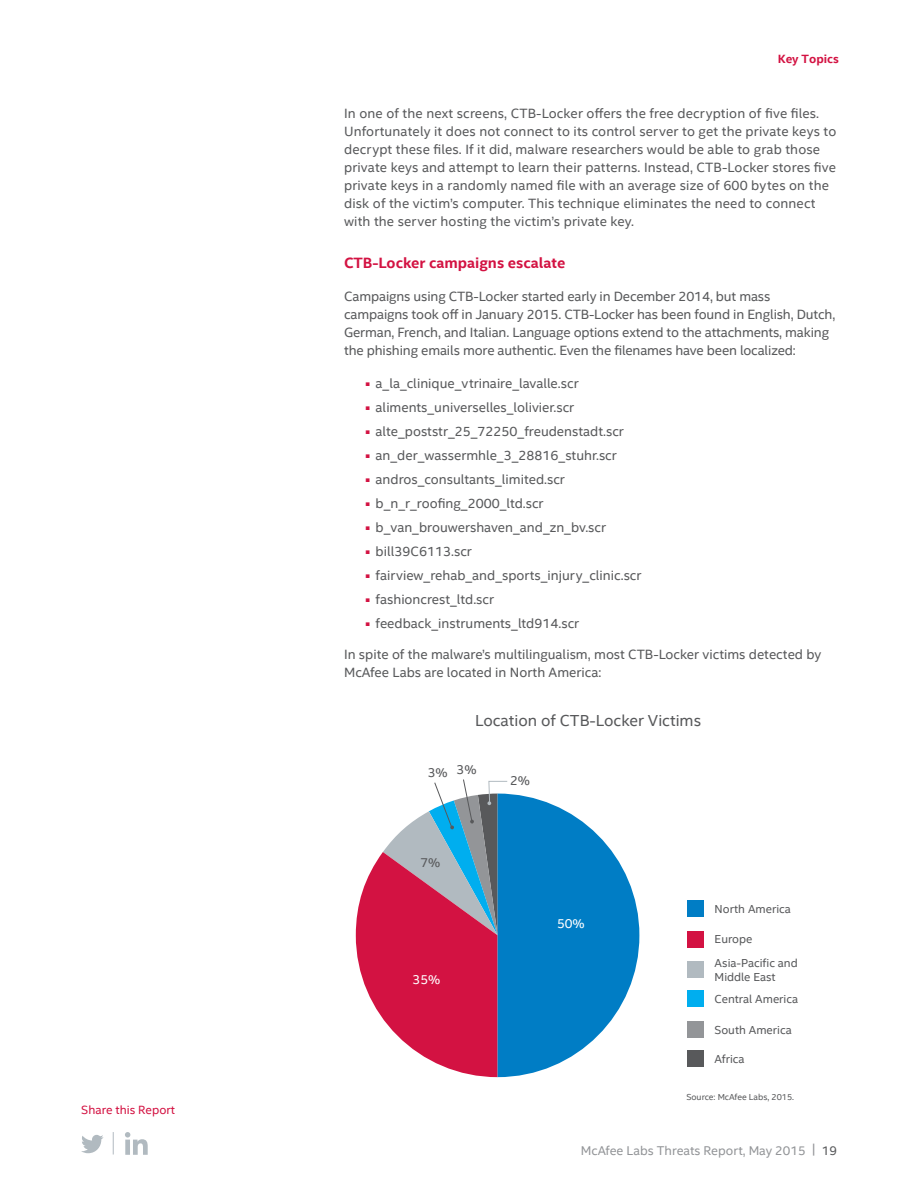
<style>
.page{position:relative;width:918px;height:1188px;background:#fff}
.page>*{position:absolute;margin:0;border:0;box-sizing:border-box;transform-origin:0 0}
.t1{font:16.05px "Intel Clear";color:#58595b}
.t2{font:700 15px "Intel Clear";color:#d31242}
.t3{font:13.5px/18px "Intel Clear";color:#58595b}
.t4{font:13.05px "Intel Clear";color:#58595b}
.t5{font:13.05px "Intel Clear";color:#fff}
.t6{font:12.75px "Intel Clear";color:#939598}
.t7{font:12px "Intel Clear";color:#d31242}
.t8{font:700 12px "Intel Clear";color:#d31242}
.t9{font:11.7px/14px "Intel Clear";color:#58595b}
.t10{font:8.7px "Intel Clear";color:#58595b}
.s1{color:#58595b}
</style>
<div class="page">
<svg style="left:81px;top:1135px;width:23px;height:18px"></svg>
<svg style="left:113px;top:1132px;width:1px;height:23px"></svg>
<svg style="left:125px;top:1132px;width:23px;height:23px"></svg>
<div style="left:687px;top:900px;width:17px;height:17px;background:#007dc5"></div>
<div style="left:687px;top:1050px;width:17px;height:17px;background:#58595b"></div>
<div style="left:687px;top:1021px;width:17px;height:17px;background:#939598"></div>
<div style="left:687px;top:931px;width:17px;height:16px;background:#d31242"></div>
<div style="left:687px;top:990px;width:17px;height:17px;background:#00aeef"></div>
<svg style="left:356px;top:779px;width:283px;height:298px"></svg>
<div style="left:687px;top:961px;width:17px;height:17px;background:#b1bac0"></div>
<p class="t7" style="left:81px;top:1103px;width:95px">Share this Report</p>
<p class="t8" style="left:778px;top:52px;width:63px">Key Topics</p>
<p class="t3" style="left:344px;top:105px;width:494px">In one of the next screens, CTB-Locker offers the free decryption of five files.<br>Unfortunately it does not connect to its control server to get the private keys to decrypt these files. If it did, malware researchers would be able to grab those private keys and attempt to learn their patterns. Instead, CTB-Locker stores five private keys in a randomly named file with an average size of 600 bytes on the disk of the victim’s computer. This technique eliminates the need to connect with the server hosting the victim’s private key.</p>
<p class="t2" style="left:344px;top:254px;width:223px">CTB-Locker campaigns escalate</p>
<p class="t3" style="left:344px;top:288px;width:493px">Campaigns using CTB-Locker started early in December 2014, but mass campaigns took off in January 2015. CTB-Locker has been found in English, Dutch, German, French, and Italian. Language options extend to the attachments, making the phishing emails more authentic. Even the filenames have been localized:</p>
<p class="t3" style="left:366px;top:375px;width:214px"><sup>■</sup> a_la_clinique_vtrinaire_lavalle.scr</p>
<p class="t3" style="left:366px;top:399px;width:210px"><sup>■</sup> aliments_universelles_lolivier.scr</p>
<p class="t3" style="left:366px;top:423px;width:260px"><sup>■</sup> alte_poststr_25_72250_freudenstadt.scr</p>
<p class="t3" style="left:366px;top:447px;width:253px"><sup>■</sup> an_der_wassermhle_3_28816_stuhr.scr</p>
<p class="t3" style="left:366px;top:471px;width:201px"><sup>■</sup> andros_consultants_limited.scr</p>
<p class="t3" style="left:366px;top:495px;width:179px"><sup>■</sup> b_n_r_roofing_2000_ltd.scr</p>
<p class="t3" style="left:366px;top:519px;width:242px"><sup>■</sup> b_van_brouwershaven_and_zn_bv.scr</p>
<p class="t3" style="left:366px;top:543px;width:108px"><sup>■</sup> bill39C6113.scr</p>
<p class="t3" style="left:366px;top:567px;width:277px"><sup>■</sup> fairview_rehab_and_sports_injury_clinic.scr</p>
<p class="t3" style="left:366px;top:591px;width:130px"><sup>■</sup> fashioncrest_ltd.scr</p>
<p class="t3" style="left:366px;top:615px;width:215px"><sup>■</sup> feedback_instruments_ltd914.scr</p>
<p class="t3" style="left:344px;top:646px;width:479px">In spite of the malware’s multilingualism, most CTB-Locker victims detected by<br>McAfee Labs are located in North America:</p>
<p class="t1" style="left:475px;top:711px;width:228px">Location of CTB-Locker Victims</p>
<p class="t4" style="left:428px;top:763px;width:50px">3% 3%</p>
<p class="t4" style="left:420px;top:854px;width:21px">7%</p>
<p class="t5" style="left:413px;top:972px;width:29px">35%</p>
<p class="t4" style="left:510px;top:772px;width:21px">2%</p>
<p class="t5" style="left:557px;top:915px;width:29px">50%</p>
<p class="t9" style="left:715px;top:902px;width:78px">North America</p>
<p class="t9" style="left:715px;top:933px;width:39px">Europe</p>
<p class="t9" style="left:715px;top:956px;width:85px">Asia-Pacific and<br>Middle East</p>
<p class="t9" style="left:715px;top:992px;width:85px">Central America</p>
<p class="t9" style="left:715px;top:1023px;width:79px">South America</p>
<p class="t9" style="left:715px;top:1052px;width:31px">Africa</p>
<p class="t10" style="left:686px;top:1092px;width:109px">Source: McAfee Labs, 2015.</p>
<p class="t6" style="left:581px;top:1143px;width:258px">McAfee Labs Threats Report, May 2015 | <span class="s1">19</span></p>
</div>
